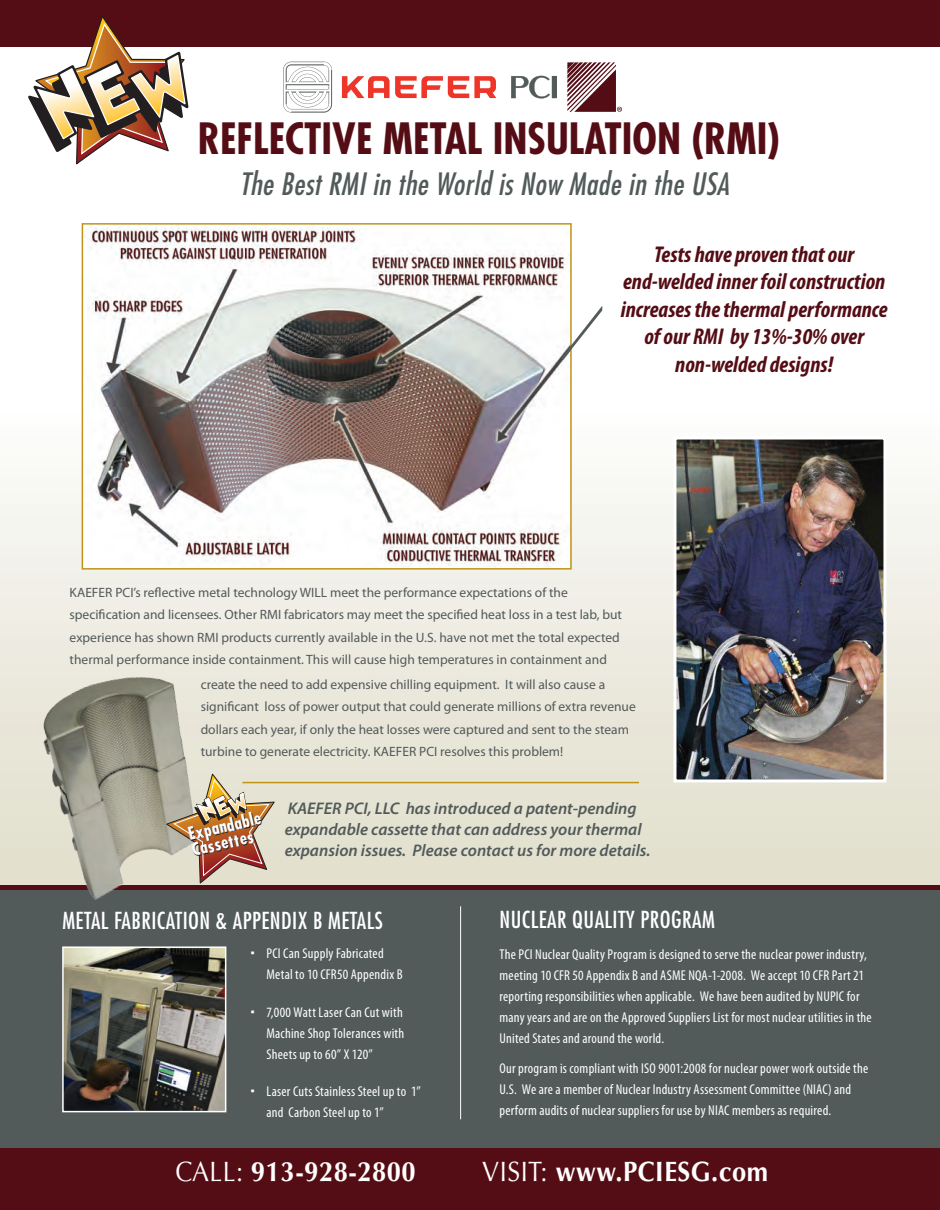
<style>
.page{position:relative;width:940px;height:1210px;background:#fff}
.page>*{position:absolute;margin:0;border:0;box-sizing:border-box;transform-origin:0 0}
.t1{font:700 condensed 42px "Futura Std";color:#550d15}
.t2{font:italic condensed 30px "Futura Std";color:#525a5a}
.t3{font:700 28.05px "Optima LT Std";letter-spacing:.02em;color:#fff;scale:.91 1}
.t4{font:italic 700 condensed 22.8px/27.5px "Myriad Pro";color:#550d15;text-align:center}
.t5{font:condensed 22.8px "Futura Std";letter-spacing:.02em;color:#fff}
.t6{font:700 condensed 17.4px/16.2px "Futura Std";color:#fff}
.t7{font:italic 600 16.8px/21px "Myriad Pro";color:#525a5a}
.t8{font:condensed 14.25px/21px "Myriad Pro";letter-spacing:.015em;color:#fff}
.t9{font:13.5px/22.5px "Myriad Pro";color:#525a5a}
.s1{font-weight:400}
</style>
<div class="page">
<div style="left:0;top:411px;width:940px;height:476px;background:linear-gradient(to bottom,#fcfcfb,#e0ddc9)"></div>
<div style="left:0;top:888px;width:940px;height:322px;background:#525a5a"></div>
<div style="left:0;top:1148px;width:940px;height:62px;background:#550d15"></div>
<div style="left:0;top:0;width:940px;height:47px;background:#550d15"></div>
<hr style="left:460px;top:906px;width:1px;height:213px;background:#fff">
<div style="left:0;top:885px;width:940px;height:5px;background:#550d15"></div>
<img style="left:65px;top:949px;width:158px;height:160px">
<div style="left:62px;top:946px;width:164px;height:166px;border:2px solid #fff"></div>
<svg style="left:28px;top:16px;width:160px;height:149px"></svg>
<img style="left:20px;top:663px;width:208px;height:237px">
<svg style="left:165px;top:773px;width:111px;height:112px;background:#c6a88c"></svg>
<img style="left:677px;top:440px;width:205px;height:338px">
<div style="left:673px;top:436px;width:213px;height:346px;border:3px solid #fff"></div>
<svg style="left:511px;top:76px;width:45px;height:22px"></svg>
<svg style="left:283px;top:62px;width:49px;height:50px"></svg>
<svg style="left:342px;top:76px;width:47px;height:22px"></svg>
<svg style="left:395px;top:76px;width:101px;height:22px"></svg>
<svg style="left:567px;top:62px;width:55px;height:50px"></svg>
<img style="left:85px;top:227px;width:483px;height:339px">
<div style="left:82px;top:223px;width:489px;height:346px;border:2px solid #bf9419"></div>
<svg style="left:560px;top:306px;width:42px;height:54px"></svg>
<hr style="left:242px;top:782px;width:397px;height:1px;background:#bf9419">
<h1 class="t1" style="left:198px;top:112px;width:583px">REFLECTIVE METAL INSULATION (RMI)</h1>
<h2 class="t2" style="left:240px;top:166px;width:497px">The BestRMIin the World isNow Made in the USA</h2>
<h3 class="t4" style="left:621px;top:240px;width:268px">Tests have proven that our end-welded inner foil construction increases the thermal performance of our RMI by 13%-30% over non-welded designs!</h3>
<p class="t9" style="left:70px;top:581px;width:554px">KAEFER PCI’s reflective metal technology WILL meet the performance expectations of the specification and licensees. Other RMI fabricators may meet the specified heat loss in a test lab, but experience has shown RMI products currently available in the U.S. have not met the total expected thermal performance inside containment. This will cause high temperatures in containment and</p>
<p class="t9" style="left:201px;top:672px;width:436px">create the need to add expensive chilling equipment. It will also cause a significant loss of power output that could generate millions of extra revenue dollars each year, if only the heat losses were captured and sent to the steam turbine to generate electricity. KAEFER PCI resolves this problem!</p>
<p class="t6" style="left:187px;top:826px;width:76px;rotate:-13deg">EXPANDABLE<br>CASSETTES</p>
<p class="t7" style="left:285px;top:797px;width:367px">KAEFER PCI, LLC has introduced a patent-pending expandable cassette that can address your thermal expansion issues. Please contact us for more details.</p>
<h3 class="t5" style="left:62px;top:906px;width:66px">METAL FABRICATION</h3>
<h3 class="t5" style="left:216px;top:906px;width:168px">&amp; APPENDIX B METALS</h3>
<p class="t8" style="left:266px;top:943px;width:138px">PCI Can Supply Fabricated<br>Metal to 10 CFR50 Appendix B</p>
<p class="t8" style="left:266px;top:1001px;width:139px;text-align:justify">7,000 Watt Laser Can Cut with Machine Shop Tolerances with Sheets up to 60” X 120”</p>
<p class="t8" style="left:266px;top:1080px;width:156px">Laser Cuts Stainless Steel up to 1” and Carbon Steel up to 1”</p>
<h3 class="t5" style="left:499px;top:906px;width:94px">NUCLEAR QUALITY</h3>
<h3 class="t5" style="left:640px;top:906px;width:21px">PROGRAM</h3>
<p class="t8" style="left:499px;top:943px;width:374px">The PCI Nuclear Quality Program is designed to serve the nuclear power industry, meeting 10 CFR 50 Appendix B and ASME NQA-1-2008. We accept 10 CFR Part 21 reporting responsibilities when applicable. We have been audited by NUPIC for many years and are on the Approved Suppliers List for most nuclear utilities in the United States and around the world.</p>
<p class="t8" style="left:499px;top:1057px;width:370px">Our program is compliant with ISO 9001:2008 for nuclear power work outside the<br>U.S. We are a member of Nuclear Industry Assessment Committee (NIAC) and perform audits of nuclear suppliers for use by NIAC members as required.</p>
<h3 class="t3" style="left:176px;top:1155px;width:265px"><span class="s1">Call:</span> 913-928-2800</h3>
<h3 class="t3" style="left:482px;top:1155px;width:315px"><span class="s1">Visit:</span> www.PCIESG.com</h3>
</div>
